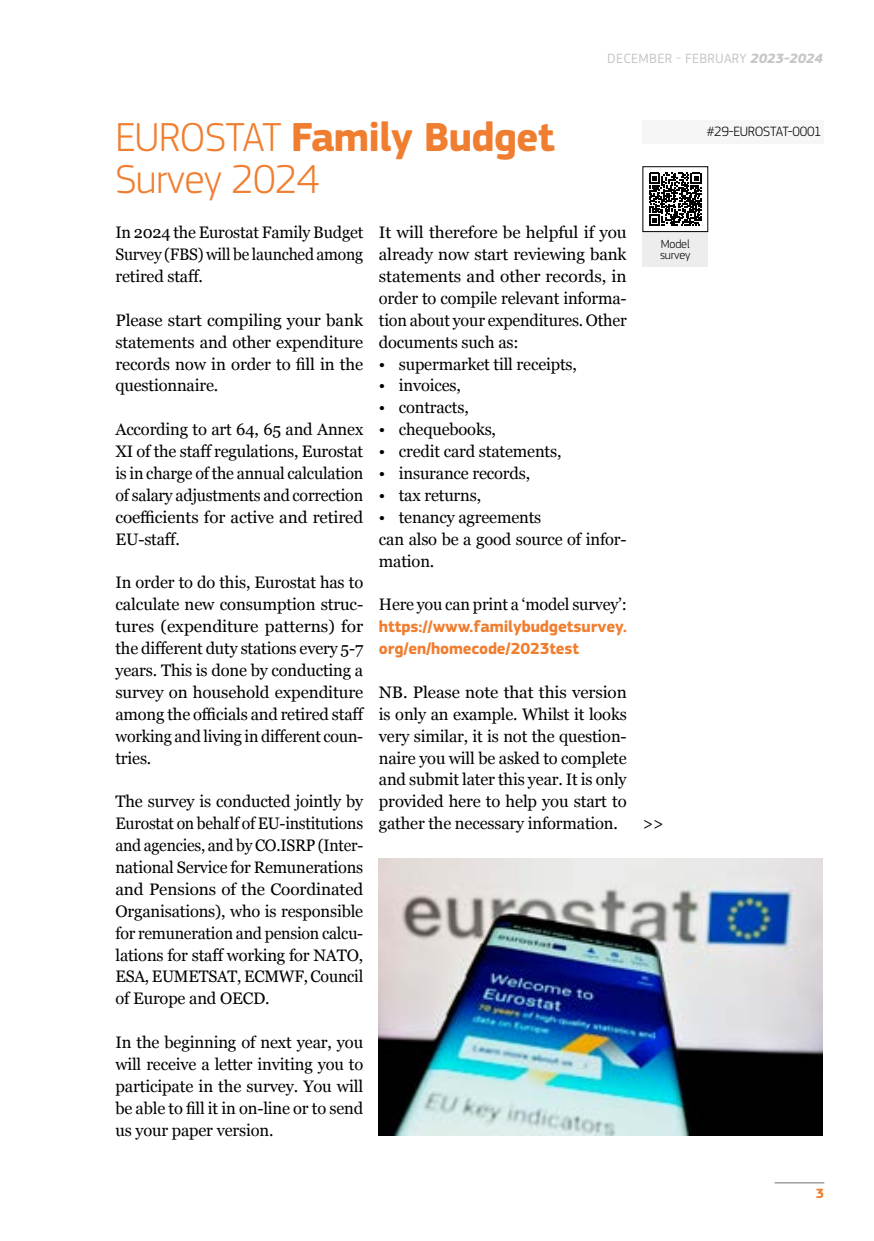
<style>
.page{position:relative;width:874px;height:1241px;background:#fff}
.page>*{position:absolute;margin:0;border:0;box-sizing:border-box;transform-origin:0 0}
.IS-M-TITRE_BLUE__NO_UNDERLINE{font:300 42px/42px "EC Square Sans Pro";letter-spacing:-.02em;color:#f07e31}
.IS-M-Body{font:16.62px/21.9px "Georgia";letter-spacing:-.01em;color:#000;text-align:justify}
.IS-M-Body_BULLETS{font:16.62px "Georgia";letter-spacing:-.01em;color:#000}
.IS-M-Body-2{font:700 16.62px/21.9px "EC Square Sans Pro";letter-spacing:-.01em;color:#f07e31}
.t1{font:14px "EC Square Sans Pro";letter-spacing:.02em;color:#c6c6c6}
.t2{font:300 14px "EC Square Sans Pro";letter-spacing:-.02em;color:#000}
.t3{font:700 14px "EC Square Sans Pro";color:#f07e31}
.t4{font:300 12.25px "EC Square Sans Pro";letter-spacing:-.01em;color:#000}
.s1{font-weight:700;font-style:italic}
.s2{font-weight:700}
</style>
<div class="page">
<hr style="left:774px;top:1182px;width:49px;height:1px;background:#706f6f">
<div style="left:642px;top:120px;width:182px;height:23px;background:#f6f6f6"></div>
<div style="left:642px;top:232px;width:65px;height:34px;background:#ededed"></div>
<svg style="left:649px;top:173px;width:52px;height:52px"></svg>
<div style="left:642px;top:166px;width:65px;height:66px;border:1px solid #000"></div>
<img style="left:379px;top:858px;width:443px;height:277px">
<p class="t1" style="left:607px;top:50px;width:217px">DECEMBER - FEBRUARY <span class="s1">2023-2024</span></p>
<h1 class="IS-M-TITRE_BLUE__NO_UNDERLINE" style="left:115px;top:115px;width:441px">EUROSTAT <span class="s2">Family Budget<br></span>Survey 2024</h1>
<p class="IS-M-Body" style="left:115px;top:221px;width:249px">In 2024 the Eurostat Family Budget Survey (FBS) will be launched among retired staff.</p>
<p class="IS-M-Body" style="left:115px;top:308px;width:249px">Please start compiling your bank statements and other expenditure records now in order to fill in the questionnaire.</p>
<p class="IS-M-Body" style="left:115px;top:418px;width:249px">According to art 64, 65 and Annex XI of the staff regulations, Eurostat is in charge of the annual calculation of salary adjustments and correction coefficients for active and retired EU-staff.</p>
<p class="IS-M-Body" style="left:115px;top:571px;width:250px">In order to do this, Eurostat has to calculate new consumption struc&shy;tures (expenditure patterns) for the different duty stations every 5-7 years. This is done by conducting a survey on household expenditure among the officials and retired staff working and living in different coun&shy;tries.</p>
<p class="IS-M-Body" style="left:115px;top:789px;width:249px">The survey is conducted jointly by Eurostat on behalf of EU-institutions and agencies, and by CO.ISRP (Inter&shy;national Service for Remunerations and Pensions of the Coordinated Organisations), who is responsible for remuneration and pension calcu&shy;lations for staff working for NATO, ESA, EUMETSAT, ECMWF, Council of Europe and OECD.</p>
<p class="IS-M-Body" style="left:115px;top:1030px;width:249px">In the beginning of next year, you will receive a letter inviting you to participate in the survey. You will be able to fill it in on-line or to send us your paper version.</p>
<p class="IS-M-Body" style="left:379px;top:221px;width:249px">It will therefore be helpful if you already now start reviewing bank statements and other records, in order to compile relevant informa&shy;tion about your expenditures. Other documents such as:</p>
<p class="IS-M-Body_BULLETS" style="left:379px;top:351px;width:199px">• supermarket till receipts,</p>
<p class="IS-M-Body_BULLETS" style="left:379px;top:373px;width:83px">• invoices,</p>
<p class="IS-M-Body_BULLETS" style="left:379px;top:395px;width:91px">• contracts,</p>
<p class="IS-M-Body_BULLETS" style="left:379px;top:417px;width:118px">• chequebooks,</p>
<p class="IS-M-Body_BULLETS" style="left:379px;top:439px;width:184px">• credit card statements,</p>
<p class="IS-M-Body_BULLETS" style="left:379px;top:461px;width:153px">• insurance records,</p>
<p class="IS-M-Body_BULLETS" style="left:379px;top:483px;width:104px">• tax returns,</p>
<p class="IS-M-Body_BULLETS" style="left:379px;top:505px;width:164px">• tenancy agreements</p>
<p class="IS-M-Body" style="left:379px;top:527px;width:249px">can also be a good source of infor&shy;mation.</p>
<p class="IS-M-Body" style="left:379px;top:593px;width:249px">Here you can print a ‘model survey’:</p>
<p class="IS-M-Body-2" style="left:379px;top:616px;width:249px">https://www.familybudgetsurvey. org/en/homecode/2023test</p>
<p class="IS-M-Body" style="left:379px;top:680px;width:249px">NB. Please note that this version is only an example. Whilst it looks very similar, it is not the question&shy;naire you will be asked to complete and submit later this year. It is only provided here to help you start to gather the necessary information.</p>
<p class="t2" style="left:706px;top:123px;width:116px">#29-EUROSTAT-0001</p>
<p class="t4" style="left:660px;top:237px;width:30px">Model</p>
<p class="t4" style="left:659px;top:248px;width:32px">survey</p>
<p class="IS-M-Body" style="left:642px;top:811px;width:23px">&gt;&gt;</p>
<p class="t3" style="left:815px;top:1184px;width:10px">3</p>
</div>
